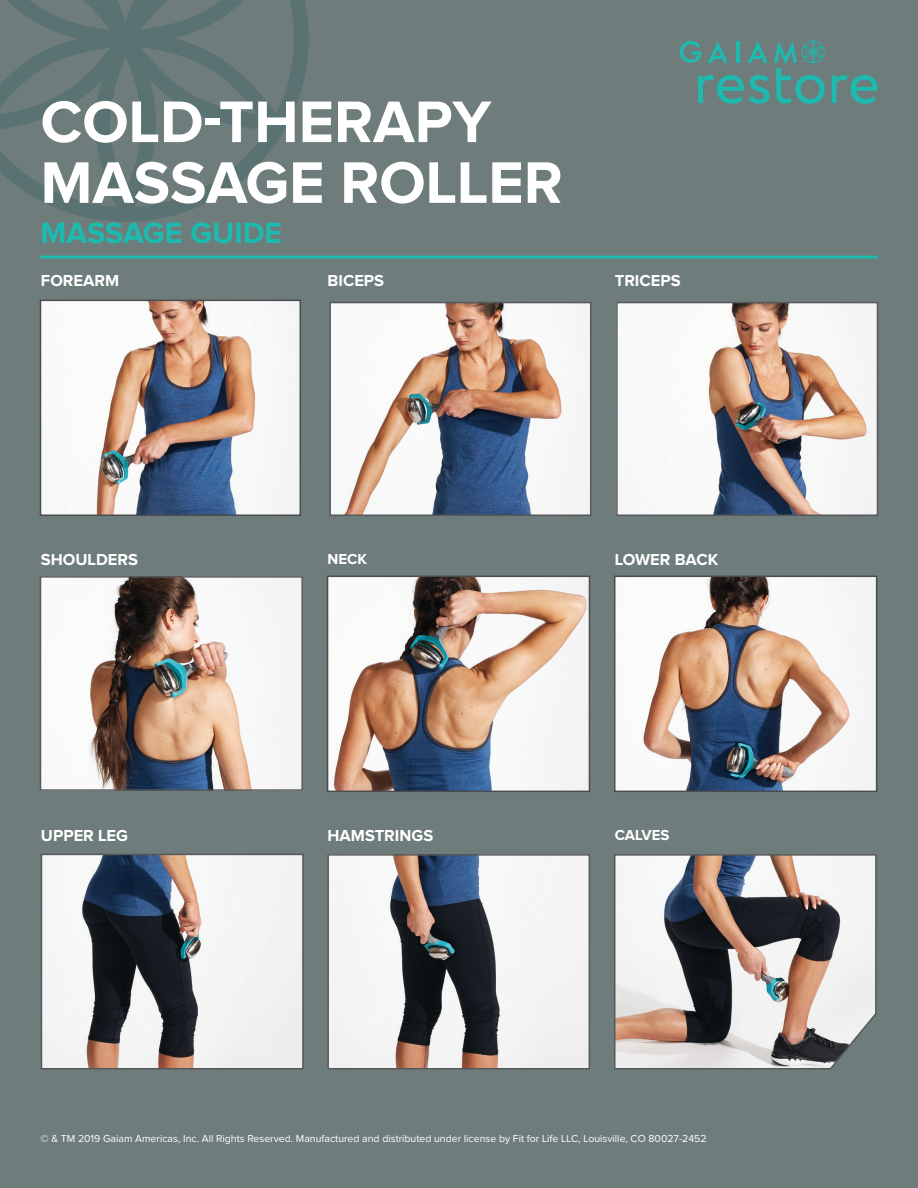
<style>
.page{position:relative;width:918px;height:1188px;background:#6e7c7c}
.page>*{position:absolute;margin:0;border:0;box-sizing:border-box;transform-origin:0 0}
.t1{font:700 60.75px/60.8px "Proxima Nova";color:#fff}
.t2{font:700 30.45px "Proxima Nova";color:#1dbbaf}
.t3{font:700 16.5px "Proxima Nova";color:#fff}
.t4{font:700 15px "Proxima Nova";color:#fff}
.t5{font:10.5px "Proxima Nova";color:#fff}
</style>
<div class="page">
<svg style="left:0;top:0;width:309px;height:222px"></svg>
<img style="left:330px;top:579px;width:257px;height:210px">
<div style="left:327px;top:576px;width:263px;height:216px;border:2px solid #4b4c4d"></div>
<img style="left:617px;top:579px;width:257px;height:210px">
<div style="left:614px;top:576px;width:263px;height:216px;border:2px solid #4b4c4d"></div>
<img style="left:43px;top:303px;width:255px;height:210px">
<div style="left:40px;top:300px;width:261px;height:216px;border:2px solid #4b4c4d"></div>
<img style="left:332px;top:305px;width:256px;height:208px">
<div style="left:329px;top:302px;width:262px;height:214px;border:2px solid #57585a"></div>
<img style="left:619px;top:305px;width:256px;height:208px">
<div style="left:616px;top:302px;width:262px;height:214px;border:2px solid #57585a"></div>
<img style="left:43px;top:579px;width:257px;height:209px">
<div style="left:40px;top:576px;width:263px;height:215px;border:2px solid #57585a"></div>
<img style="left:44px;top:857px;width:257px;height:210px">
<div style="left:41px;top:854px;width:263px;height:216px;border:2px solid #57585a"></div>
<img style="left:330px;top:857px;width:257px;height:210px">
<div style="left:327px;top:854px;width:263px;height:216px;border:2px solid #57585a"></div>
<svg style="left:614px;top:854px;width:263px;height:216px;background:#aaa3a2"></svg>
<hr style="left:40px;top:256px;width:838px;height:3px;background:#1dbbaf">
<svg style="left:680px;top:40px;width:145px;height:64px"></svg>
<svg style="left:832px;top:75px;width:46px;height:29px"></svg>
<h1 class="t1" style="left:40px;top:94px;width:524px">COLD-THERAPY<br>MASSAGE ROLLER</h1>
<h2 class="t2" style="left:40px;top:219px;width:243px">MASSAGE GUIDE</h2>
<h3 class="t3" style="left:41px;top:273px;width:80px">FOREARM</h3>
<h3 class="t3" style="left:328px;top:273px;width:58px">BICEPS</h3>
<h3 class="t3" style="left:615px;top:273px;width:67px">TRICEPS</h3>
<h3 class="t3" style="left:41px;top:552px;width:99px">SHOULDERS</h3>
<h3 class="t4" style="left:328px;top:552px;width:41px">NECK</h3>
<h3 class="t3" style="left:615px;top:552px;width:105px">LOWER BACK</h3>
<h3 class="t3" style="left:41px;top:828px;width:89px">UPPER LEG</h3>
<h3 class="t3" style="left:328px;top:828px;width:107px">HAMSTRINGS</h3>
<h3 class="t4" style="left:615px;top:828px;width:56px">CALVES</h3>
<p class="t5" style="left:40px;top:1134px;width:668px">© &amp; TM 2019 Gaiam Americas, Inc. All Rights Reserved. Manufactured and distributed under license by Fit for Life LLC, Louisville, CO 80027-2452</p>
</div>
